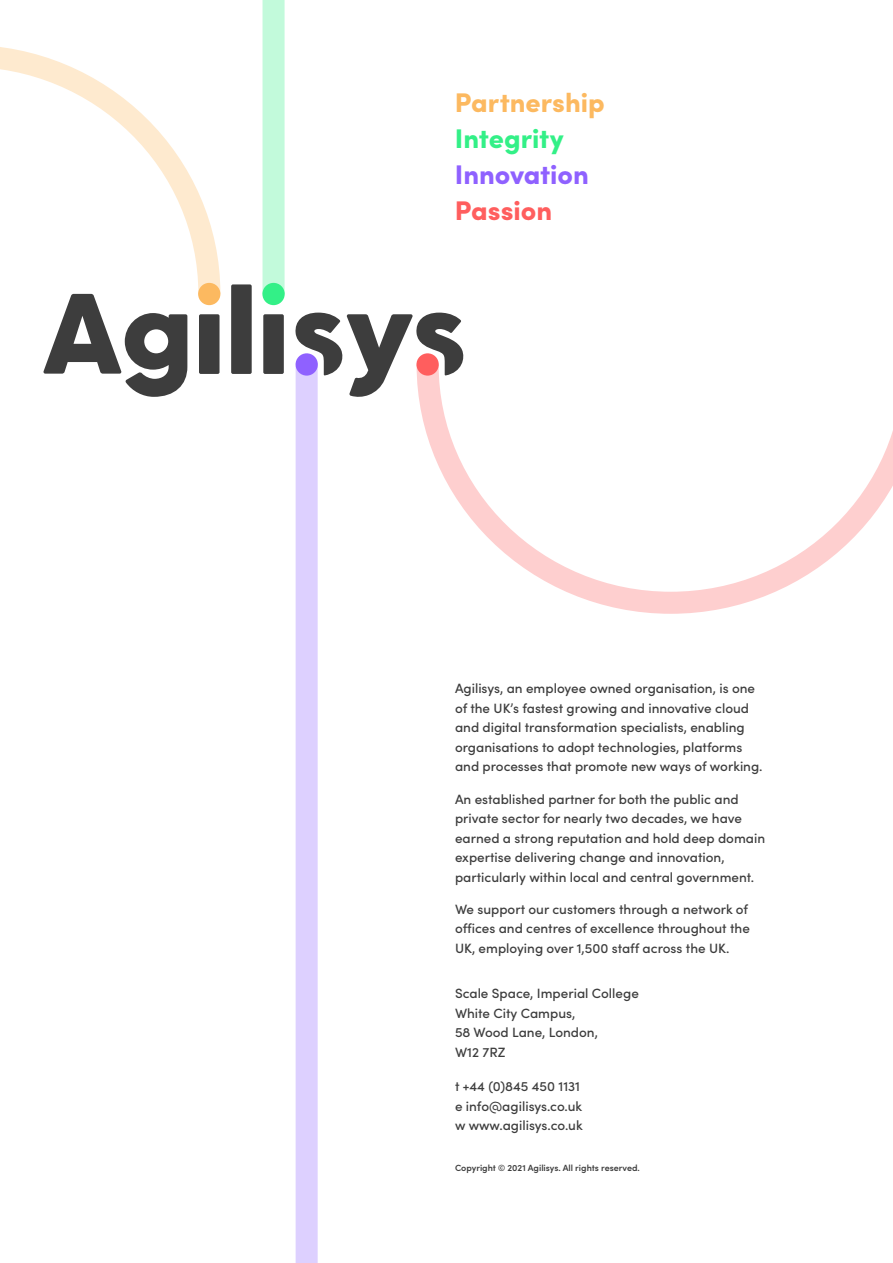
<style>
.page{position:relative;width:893px;height:1263px;background:#fff}
.page>*{position:absolute;margin:0;border:0;box-sizing:border-box;transform-origin:0 0}
.t1{font:900 27px "Sofia Pro";color:#fcb960}
.t2{font:900 27px "Sofia Pro";color:#8f61ff}
.t3{font:900 27px "Sofia Pro";color:#33f087}
.t4{font:900 27px "Sofia Pro";color:#ff5e5e}
.t5{font:500 13.5px/19.5px "Sofia Pro";color:#3d3d3d}
.t6{font:600 9px "Sofia Pro";color:#3d3d3d}
</style>
<div class="page">
<svg style="left:0;top:47px;width:221px;height:269px"></svg>
<svg style="left:419px;top:397px;width:474px;height:217px"></svg>
<div style="left:263px;top:0;width:22px;height:294px;background:#c2fadb"></div>
<div style="left:296px;top:366px;width:22px;height:897px;background:#ddd0ff"></div>
<div style="left:231px;top:284px;width:21px;height:90px;background:#3d3d3d;border-radius:2px"></div>
<div style="left:199px;top:314px;width:21px;height:60px;background:#3d3d3d;border-radius:2px"></div>
<div style="left:263px;top:314px;width:21px;height:60px;background:#3d3d3d;border-radius:2px"></div>
<div style="left:262px;top:283px;width:23px;height:22px;background:#33f087;border-radius:50%"></div>
<div style="left:198px;top:283px;width:22px;height:22px;background:#fcb960;border-radius:50%"></div>
<svg style="left:295px;top:313px;width:169px;height:84px"></svg>
<svg style="left:43px;top:294px;width:144px;height:103px"></svg>
<h1 class="t1" style="left:455px;top:81px;width:151px">Partnership</h1>
<h1 class="t3" style="left:455px;top:117px;width:110px">Integrity</h1>
<h1 class="t2" style="left:455px;top:153px;width:135px">Innovation</h1>
<h1 class="t4" style="left:455px;top:189px;width:99px">Passion</h1>
<p class="t5" style="left:455px;top:678px;width:309px">Agilisys, an employee owned organisation, is one of the UK’s fastest growing and innovative cloud and digital transformation specialists, enabling organisations to adopt technologies, platforms and processes that promote new ways of working.</p>
<p class="t5" style="left:455px;top:788px;width:312px">An established partner for both the public and private sector for nearly two decades, we have earned a strong reputation and hold deep domain expertise delivering change and innovation, particularly within local and central government.</p>
<p class="t5" style="left:455px;top:898px;width:296px">We support our customers through a network of offices and centres of excellence throughout the<br>UK, employing over 1,500 staff across the UK.</p>
<p class="t5" style="left:455px;top:983px;width:185px">Scale Space, Imperial College<br>White City Campus,<br>58 Wood Lane, London,<br>W12 7RZ</p>
<p class="t5" style="left:455px;top:1076px;width:129px">t +44 (0)845 450 1131 e info@agilisys.co.uk w www.agilisys.co.uk</p>
<p class="t6" style="left:455px;top:1161px;width:186px">Copyright © 2021 Agilisys. All rights reserved.</p>
</div>
